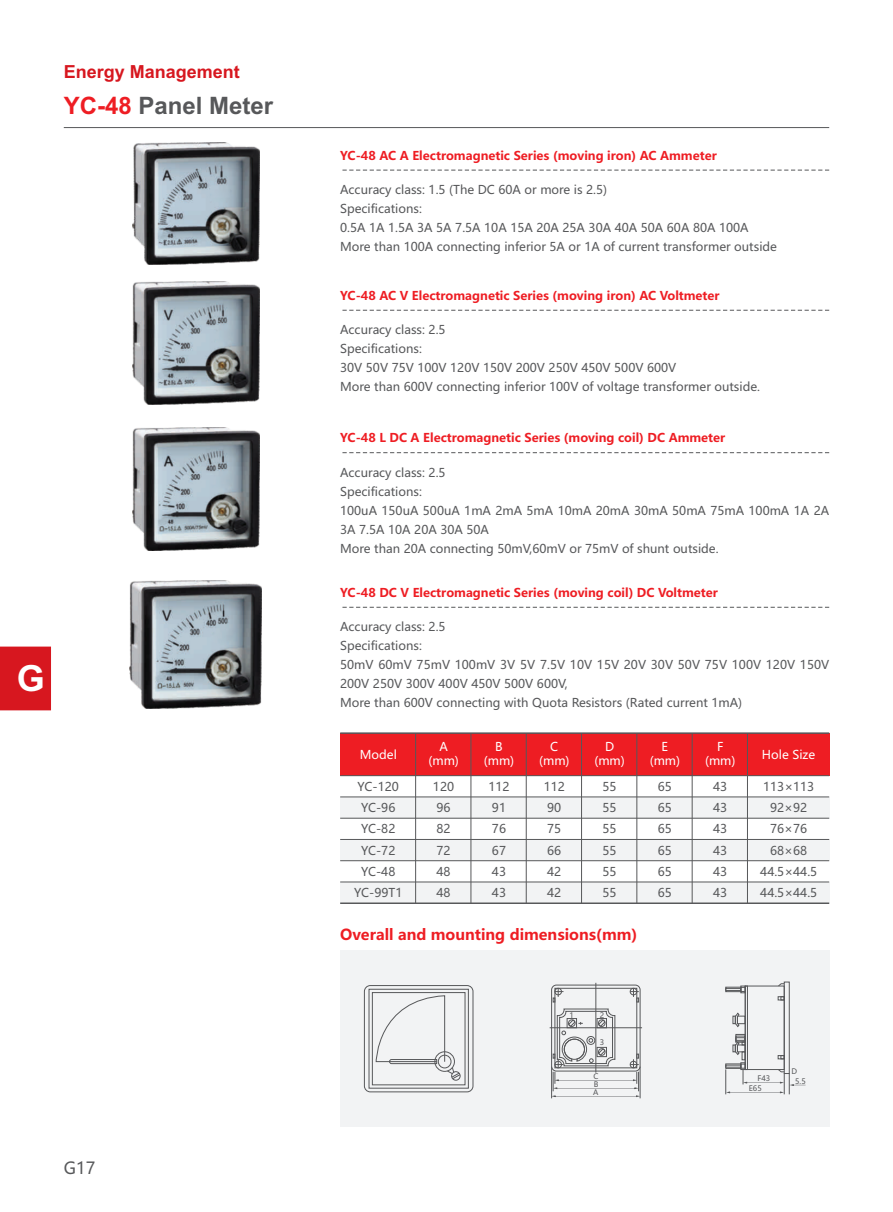
<style>
.page{position:relative;width:893px;height:1212px;background:#fff}
.page>*{position:absolute;margin:0;border:0;box-sizing:border-box;transform-origin:0 0}
.t1{font:700 36px "Arial";color:#fff}
.t2{font:700 24px "Arial";color:#57585a}
.t3{font:700 18px "Arial";color:#d7171f}
.t4{font:16.5px "Microsoft Ya Hei";color:#57585a}
.t5{font:700 15px "Microsoft Ya Hei";color:#ee1d23}
.t6{font:12px/21.1px "Microsoft Ya Hei";color:#57585a}
.t7{font:700 12px "Microsoft Ya Hei";color:#ee1d23}
.t8{font:12px/14.2px "Microsoft Ya Hei";color:#fff;text-align:center}
.t9{font:7.5px/8.1px "Microsoft Ya Hei";color:#57585a}
.s1{color:#ee1d23}
</style>
<div class="page">
<div style="left:0;top:646px;width:51px;height:64px;background:#d7171f"></div>
<div style="left:340px;top:797px;width:489px;height:21px;background:#f2f3f4"></div>
<div style="left:340px;top:839px;width:489px;height:22px;background:#f2f3f4"></div>
<div style="left:340px;top:882px;width:489px;height:21px;background:#f2f3f4"></div>
<div style="left:340px;top:950px;width:489px;height:177px;background:#f2f3f4"></div>
<div style="left:364px;top:985px;width:109px;height:107px;border:1px solid #57585a;border-radius:6px"></div>
<div style="left:369px;top:989px;width:100px;height:99px;border:1px solid #57585a"></div>
<div style="left:372px;top:992px;width:93px;height:93px;border:1px solid #57585a"></div>
<div style="left:451px;top:1071px;width:9px;height:9px;border:1px solid #57585a;border-radius:50%"></div>
<svg style="left:375px;top:995px;width:86px;height:84px"></svg>
<div style="left:725px;top:987px;width:16px;height:5px;border:1px solid #57585a"></div>
<div style="left:725px;top:988px;width:16px;height:3px;border:1px solid #57585a"></div>
<svg style="left:740px;top:986px;width:5px;height:7px"></svg>
<div style="left:745px;top:986px;width:3px;height:84px;border:1px solid #57585a"></div>
<div style="left:745px;top:986px;width:39px;height:84px;border:1px solid #57585a"></div>
<div style="left:784px;top:982px;width:6px;height:92px;border:1px solid #57585a"></div>
<svg style="left:778px;top:983px;width:7px;height:4px"></svg>
<svg style="left:778px;top:996px;width:6px;height:4px"></svg>
<div style="left:736px;top:1034px;width:9px;height:8px;border:1px solid #57585a"></div>
<svg style="left:732px;top:1012px;width:14px;height:15px"></svg>
<div style="left:736px;top:1036px;width:9px;height:6px;border:1px solid #57585a"></div>
<svg style="left:725px;top:1037px;width:80px;height:57px"></svg>
<div style="left:551px;top:985px;width:89px;height:86px;border:1px solid #57585a;border-radius:5px"></div>
<div style="left:555px;top:988px;width:82px;height:80px;border:1px solid #57585a"></div>
<svg style="left:553px;top:988px;width:10px;height:14px"></svg>
<svg style="left:630px;top:988px;width:9px;height:14px"></svg>
<hr style="left:551px;top:1066px;width:1px;height:32px;background:#57585a">
<hr style="left:640px;top:1066px;width:1px;height:32px;background:#57585a">
<svg style="left:551px;top:1008px;width:89px;height:89px"></svg>
<hr style="left:550px;top:1027px;width:92px;height:1px;background:#57585a">
<hr style="left:595px;top:983px;width:1px;height:90px;background:#57585a">
<div style="left:340px;top:733px;width:489px;height:43px;background:#ee1d23"></div>
<hr style="left:340px;top:775px;width:489px;height:1px;background:#57585a">
<hr style="left:340px;top:796px;width:489px;height:1px;background:#57585a">
<hr style="left:340px;top:839px;width:489px;height:1px;background:#57585a">
<hr style="left:340px;top:882px;width:489px;height:1px;background:#57585a">
<hr style="left:340px;top:818px;width:489px;height:1px;background:#57585a">
<hr style="left:340px;top:860px;width:489px;height:1px;background:#57585a">
<hr style="left:340px;top:902px;width:489px;height:2px;background:#57585a">
<hr style="left:415px;top:733px;width:1px;height:170px;background:#57585a">
<hr style="left:470px;top:733px;width:1px;height:170px;background:#57585a">
<hr style="left:526px;top:733px;width:1px;height:170px;background:#57585a">
<hr style="left:581px;top:733px;width:1px;height:170px;background:#57585a">
<hr style="left:636px;top:733px;width:1px;height:170px;background:#57585a">
<hr style="left:692px;top:733px;width:1px;height:170px;background:#57585a">
<hr style="left:747px;top:733px;width:1px;height:170px;background:#57585a">
<svg style="left:342px;top:170px;width:487px;height:1px"></svg>
<svg style="left:342px;top:310px;width:487px;height:1px"></svg>
<svg style="left:342px;top:452px;width:487px;height:1px"></svg>
<svg style="left:342px;top:607px;width:487px;height:1px"></svg>
<img style="left:132px;top:142px;width:127px;height:123px">
<img style="left:132px;top:281px;width:127px;height:123px">
<img style="left:132px;top:428px;width:127px;height:122px">
<img style="left:129px;top:580px;width:133px;height:128px">
<hr style="left:340px;top:732px;width:489px;height:2px;background:#57585a">
<hr style="left:64px;top:127px;width:765px;height:1px;background:#57585a">
<h3 class="t3" style="left:64px;top:65px;width:178px">Energy Management</h3>
<h2 class="t2" style="left:64px;top:97px;width:211px"><span class="s1">YC-48</span> Panel Meter</h2>
<h1 class="t1" style="left:17px;top:665px;width:30px">G</h1>
<h3 class="t4" style="left:64px;top:1161px;width:33px">G17</h3>
<p class="t7" style="left:340px;top:150px;width:378px">YC-48 AC A Electromagnetic Series (moving iron) AC Ammeter</p>
<p class="t6" style="left:340px;top:181px;width:438px;line-height:19px">Accuracy class: 1.5 (The DC 60A or more is 2.5)<br>Specifications:<br>0.5A 1A 1.5A 3A 5A 7.5A 10A 15A 20A 25A 30A 40A 50A 60A 80A 100A More than 100A connecting inferior 5A or 1A of current transformer outside</p>
<p class="t7" style="left:340px;top:290px;width:381px">YC-48 AC V Electromagnetic Series (moving iron) AC Voltmeter</p>
<p class="t6" style="left:340px;top:321px;width:421px;line-height:19px">Accuracy class: 2.5<br>Specifications:<br>30V 50V 75V 100V 120V 150V 200V 250V 450V 500V 600V<br>More than 600V connecting inferior 100V of voltage transformer outside.</p>
<p class="t7" style="left:340px;top:432px;width:387px">YC-48 L DC A Electromagnetic Series (moving coil) DC Ammeter</p>
<p class="t6" style="left:340px;top:464px;width:490px;line-height:19px">Accuracy class: 2.5<br>Specifications:<br>100uA 150uA 500uA 1mA 2mA 5mA 10mA 20mA 30mA 50mA 75mA 100mA 1A 2A 3A 7.5A 10A 20A 30A 50A<br>More than 20A connecting 50mV,60mV or 75mV of shunt outside.</p>
<p class="t7" style="left:340px;top:587px;width:379px">YC-48 DC V Electromagnetic Series (moving coil) DC Voltmeter</p>
<p class="t6" style="left:340px;top:618px;width:490px;line-height:19px">Accuracy class: 2.5<br>Specifications:<br>50mV 60mV 75mV 100mV 3V 5V 7.5V 10V 15V 20V 30V 50V 75V 100V 120V 150V 200V 250V 300V 400V 450V 500V 600V,<br>More than 600V connecting with Quota Resistors (Rated current 1mA)</p>
<p class="t8" style="left:360px;top:749px;width:39px">Model</p>
<p class="t8" style="left:428px;top:740px;width:32px">A (mm)</p>
<p class="t8" style="left:484px;top:740px;width:32px">B (mm)</p>
<p class="t8" style="left:539px;top:740px;width:32px">C (mm)</p>
<p class="t8" style="left:594px;top:740px;width:32px">D (mm)</p>
<p class="t8" style="left:650px;top:740px;width:32px">E (mm)</p>
<p class="t8" style="left:705px;top:740px;width:32px">F (mm)</p>
<p class="t8" style="left:762px;top:749px;width:55px">Hole Size</p>
<p class="t6" style="left:354px;top:777px;width:50px;text-align:center">YC-120<br>YC-96<br>YC-82<br>YC-72<br>YC-48<br>YC-99T1</p>
<p class="t6" style="left:433px;top:777px;width:23px">120<br>96<br>82<br>72<br>48<br>48</p>
<p class="t6" style="left:488px;top:777px;width:23px">112<br>91<br>76<br>67<br>43<br>43</p>
<p class="t6" style="left:544px;top:777px;width:23px">112<br>90<br>75<br>66<br>42<br>42</p>
<p class="t6" style="left:603px;top:777px;width:16px;text-align:justify">55<br>55<br>55<br>55<br>55<br>55</p>
<p class="t6" style="left:658px;top:777px;width:16px;text-align:justify">65<br>65<br>65<br>65<br>65<br>65</p>
<p class="t6" style="left:713px;top:777px;width:16px;text-align:justify">43<br>43<br>43<br>43<br>43<br>43</p>
<p class="t6" style="left:760px;top:777px;width:58px;text-align:center">113×113<br>92×92<br>76×76<br>68×68<br>44.5×44.5<br>44.5×44.5</p>
<p class="t5" style="left:340px;top:928px;width:299px">Overall and mounting dimensions(mm)</p>
<p class="t9" style="left:570px;top:1011px;width:6px">1</p>
<p class="t9" style="left:600px;top:1011px;width:6px">2</p>
<p class="t9" style="left:600px;top:1039px;width:6px">3</p>
<p class="t9" style="left:593px;top:1073px;width:7px;text-align:justify">C B A</p>
<p class="t9" style="left:791px;top:1067px;width:7px">D</p>
<p class="t9" style="left:749px;top:1073px;width:23px;line-height:10.5px;text-indent:9px">F43<br>E65</p>
<p class="t9" style="left:795px;top:1077px;width:12px">5.5</p>
</div>
